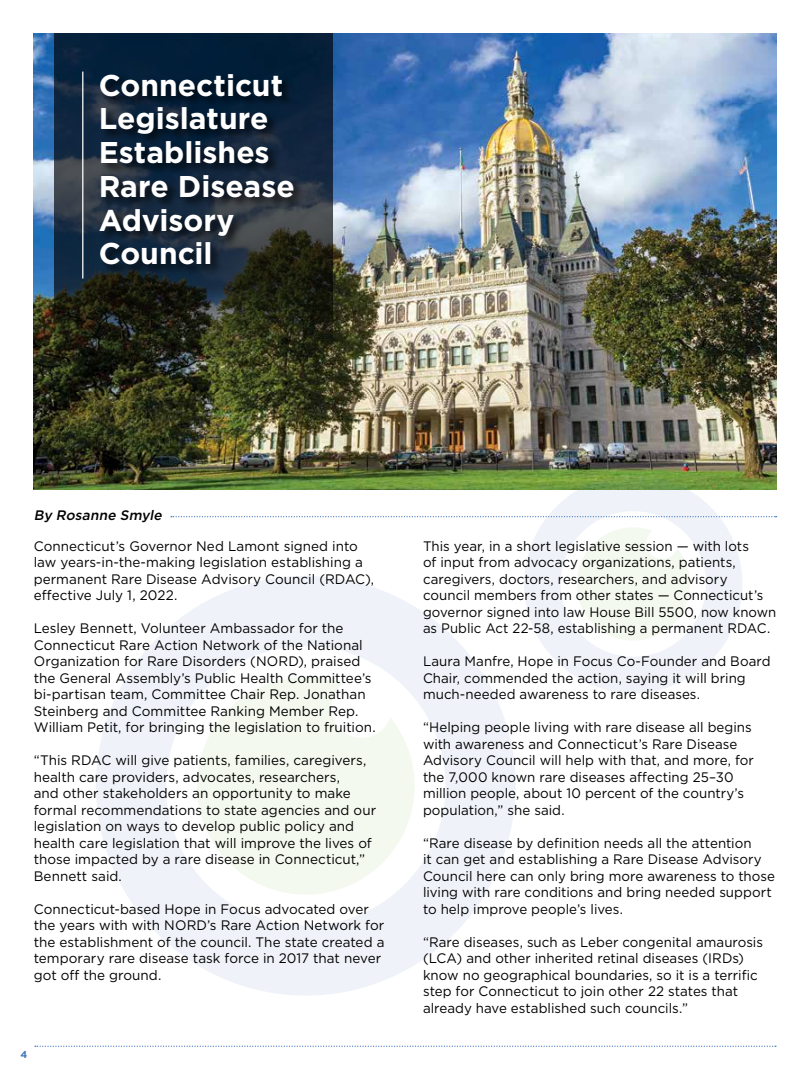
<style>
.page{position:relative;width:810px;height:1080px;background:#fff}
.page>*{position:absolute;margin:0;border:0;box-sizing:border-box;transform-origin:0 0}
.t1{font:700 30px/33.8px "Gotham";color:#fff}
.t2{font:13.75px/16.5px "Gotham";color:#000}
.t3{font:italic 500 13.75px "Gotham";color:#000}
.t4{font:700 10px "Gotham";color:#4278bc}
</style>
<div class="page">
<img style="left:34px;top:34px;width:742px;height:456px">
<svg style="left:524px;top:475px;width:218px;height:218px;fill:#eff3f9"></svg>
<svg style="left:577px;top:527px;width:113px;height:114px"></svg>
<svg style="left:96px;top:576px;width:419px;height:420px;fill:#eff3f9"></svg>
<svg style="left:197px;top:677px;width:218px;height:218px;fill:#f3f9ee"></svg>
<svg style="left:54px;top:34px;width:279px;height:389px;background:#232d27"></svg>
<div style="left:99px;top:72px;width:206px;height:205px;background:#000;opacity:.75"></div>
<svg style="left:35px;top:1046px;width:741px;height:1px"></svg>
<svg style="left:171px;top:516px;width:606px;height:1px"></svg>
<div style="left:81px;top:71px;width:15px;height:219px;background:#000;opacity:.2"></div>
<hr style="left:82px;top:72px;width:1px;height:207px;background:#fff">
<h1 class="t1" style="left:99px;top:68px;width:198px">Connecticut<br>Legislature<br>Establishes<br>Rare Disease<br>Advisory<br>Council</h1>
<p class="t3" style="left:34px;top:506px;width:133px">By Rosanne Smyle</p>
<p class="t2" style="left:34px;top:538px;width:342px">Connecticut’s Governor Ned Lamont signed into law years-in-the-making legislation establishing a permanent Rare Disease Advisory Council (RDAC), effective July 1, 2022.</p>
<p class="t2" style="left:34px;top:620px;width:343px">Lesley Bennett, Volunteer Ambassador for the Connecticut Rare Action Network of the National Organization for Rare Disorders (NORD), praised the General Assembly’s Public Health Committee’s bi-partisan team, Committee Chair Rep. Jonathan Steinberg and Committee Ranking Member Rep.<br>William Petit, for bringing the legislation to fruition.</p>
<p class="t2" style="left:34px;top:752px;width:344px">“This RDAC will give patients, families, caregivers, health care providers, advocates, researchers,<br>and other stakeholders an opportunity to make formal recommendations to state agencies and our legislation on ways to develop public policy and health care legislation that will improve the lives of those impacted by a rare disease in Connecticut,” Bennett said.</p>
<p class="t2" style="left:34px;top:901px;width:352px">Connecticut-based Hope in Focus advocated over the years with with NORD’s Rare Action Network for the establishment of the council. The state created a temporary rare disease task force in 2017 that never got off the ground.</p>
<p class="t4" style="left:21px;top:1048px;width:8px">4</p>
<p class="t2" style="left:423px;top:538px;width:355px">This year, in a short legislative session — with lots<br>of input from advocacy organizations, patients, caregivers, doctors, researchers, and advisory council members from other states — Connecticut’s governor signed into law House Bill 5500, now known as Public Act 22-58, establishing a permanent RDAC.</p>
<p class="t2" style="left:423px;top:653px;width:349px">Laura Manfre, Hope in Focus Co-Founder and Board<br>Chair, commended the action, saying it will bring much-needed awareness to rare diseases.</p>
<p class="t2" style="left:423px;top:719px;width:332px">“Helping people living with rare disease all begins with awareness and Connecticut’s Rare Disease Advisory Council will help with that, and more, for the 7,000 known rare diseases affecting 25–30 million people, about 10 percent of the country’s population,” she said.</p>
<p class="t2" style="left:423px;top:835px;width:353px">“Rare disease by definition needs all the attention<br>it can get and establishing a Rare Disease Advisory Council here can only bring more awareness to those living with rare conditions and bring needed support to help improve people’s lives.</p>
<p class="t2" style="left:423px;top:934px;width:342px">“Rare diseases, such as Leber congenital amaurosis (LCA) and other inherited retinal diseases (IRDs) know no geographical boundaries, so it is a terrific step for Connecticut to join other 22 states that already have established such councils.”</p>
</div>
